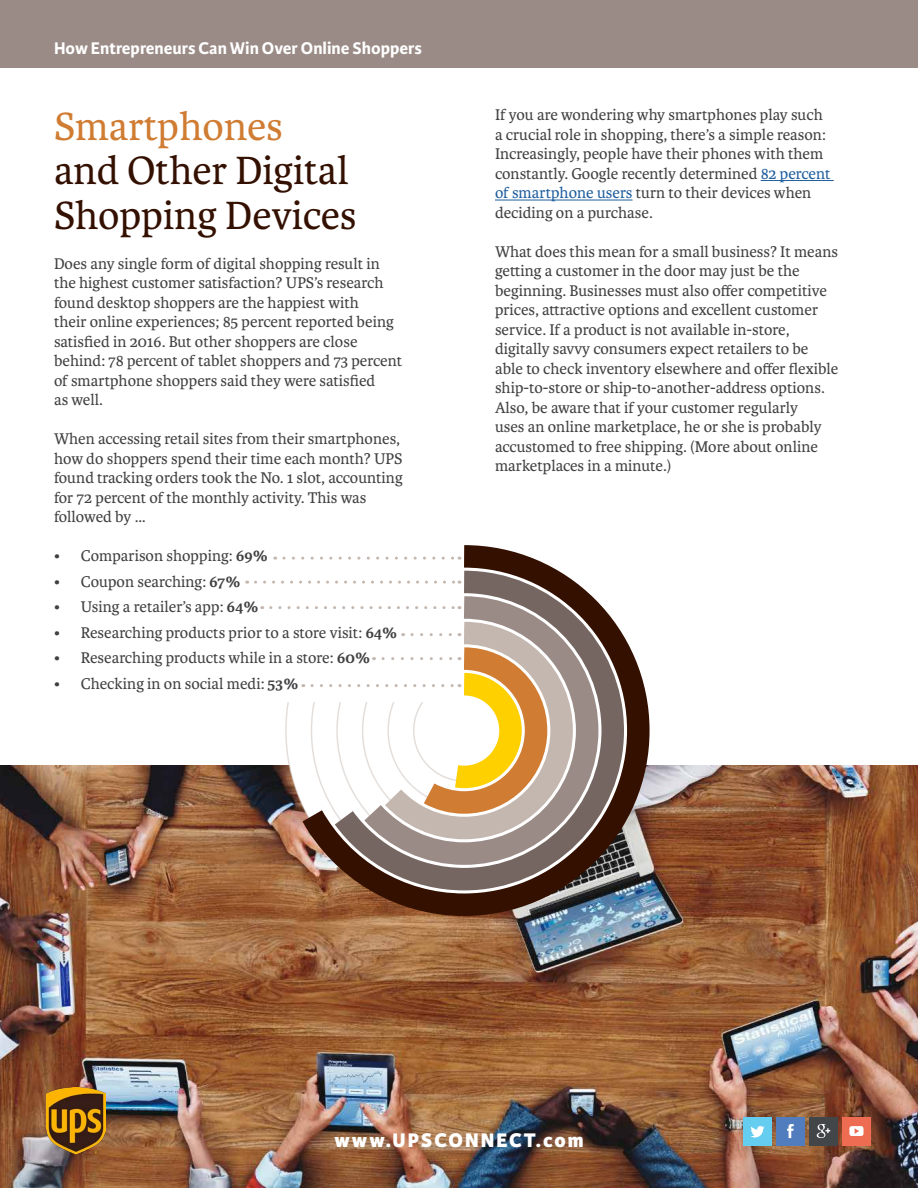
<style>
.page{position:relative;width:918px;height:1188px;background:#fff}
.page>*{position:absolute;margin:0;border:0;box-sizing:border-box;transform-origin:0 0}
.t1{font:42px/45px "Karmina";color:#341000}
.t2{font:42px "Karmina";color:#d07c33}
.t3{font:800 21px "Karmina Sans";letter-spacing:.1em;color:#fff}
.t4{font:700 18px "Karmina Sans";color:#fff}
.t5{font:16.5px/19.5px "Karmina";color:#414042}
.s1{font-weight:700}
.s2{color:#215e9e}
</style>
<div class="page">
<div style="left:0;top:0;width:918px;height:68px;background:#9a8b86"></div>
<img style="left:0;top:766px;width:918px;height:422px">
<img style="left:282px;top:545px;width:379px;height:382px">
<svg style="left:312px;top:559px;width:323px;height:343px"></svg>
<hr style="left:761px;top:180px;width:73px;height:1px;background:#215e9e">
<hr style="left:495px;top:200px;width:138px;height:1px;background:#215e9e">
<img style="left:46px;top:1088px;width:60px;height:67px">
<svg style="left:284px;top:557px;width:176px;height:3px"></svg>
<svg style="left:256px;top:581px;width:204px;height:3px"></svg>
<svg style="left:271px;top:606px;width:189px;height:3px"></svg>
<svg style="left:312px;top:628px;width:255px;height:206px"></svg>
<div style="left:743px;top:1117px;width:29px;height:28px;background:#65cdf0"></div>
<svg style="left:750px;top:1126px;width:15px;height:11px"></svg>
<div style="left:776px;top:1117px;width:29px;height:28px;background:#517cbe"></div>
<svg style="left:787px;top:1124px;width:7px;height:14px"></svg>
<div style="left:842px;top:1117px;width:29px;height:28px;background:#ed6c52"></div>
<svg style="left:849px;top:1126px;width:15px;height:10px"></svg>
<div style="left:809px;top:1117px;width:29px;height:28px;background:#434648"></div>
<svg style="left:817px;top:1124px;width:13px;height:14px"></svg>
<p class="t4" style="left:54px;top:38px;width:369px">How Entrepreneurs Can Win Over Online Shoppers</p>
<h1 class="t2" style="left:54px;top:102px;width:231px">Smartphones</h1>
<h1 class="t1" style="left:54px;top:149px;width:304px">and Other Digital<br>Shopping Devices</h1>
<p class="t5" style="left:54px;top:254px;width:350px">Does any single form of digital shopping result in the highest customer satisfaction? UPS’s research found desktop shoppers are the happiest with<br>their online experiences; 85 percent reported being satisfied in 2016. But other shoppers are close behind: 78 percent of tablet shoppers and 73 percent of smartphone shoppers said they were satisfied<br>as well.</p>
<p class="t5" style="left:54px;top:429px;width:350px">When accessing retail sites from their smartphones, how do shoppers spend their time each month? UPS found tracking orders took the No. 1 slot, accounting for 72 percent of the monthly activity. This was followed by …</p>
<p class="t5" style="left:54px;top:546px;width:216px">• Comparison shopping: <span class="s1">69%</span></p>
<p class="t5" style="left:54px;top:572px;width:188px">• Coupon searching: <span class="s1">67%</span></p>
<p class="t5" style="left:54px;top:597px;width:206px">• Using a retailer’s app: <span class="s1">64%</span></p>
<p class="t5" style="left:54px;top:623px;width:345px">• Researching products prior to a store visit: <span class="s1">64%</span></p>
<p class="t5" style="left:54px;top:648px;width:318px">• Researching products while in a store: <span class="s1">60%</span></p>
<p class="t5" style="left:54px;top:674px;width:246px">• Checking in on social medi: <span class="s1">53%</span></p>
<p class="t5" style="left:495px;top:106px;width:337px">If you are wondering why smartphones play such a crucial role in shopping, there’s a simple reason:<br>Increasingly, people have their phones with them constantly. Google recently determined <span class="s2">82 percent of smartphone users</span> turn to their devices when deciding on a purchase.</p>
<p class="t5" style="left:495px;top:242px;width:345px">What does this mean for a small business? It means getting a customer in the door may just be the beginning. Businesses must also offer competitive prices, attractive options and excellent customer service. If a product is not available in-store, digitally savvy consumers expect retailers to be able to check inventory elsewhere and offer flexible ship-to-store or ship-to-another-address options.<br>Also, be aware that if your customer regularly<br>uses an online marketplace, he or she is probably accustomed to free shipping. (More about online marketplaces in a minute.)</p>
<p class="t3" style="left:334px;top:1128px;width:251px">www.UPSCONNECT.com</p>
</div>
